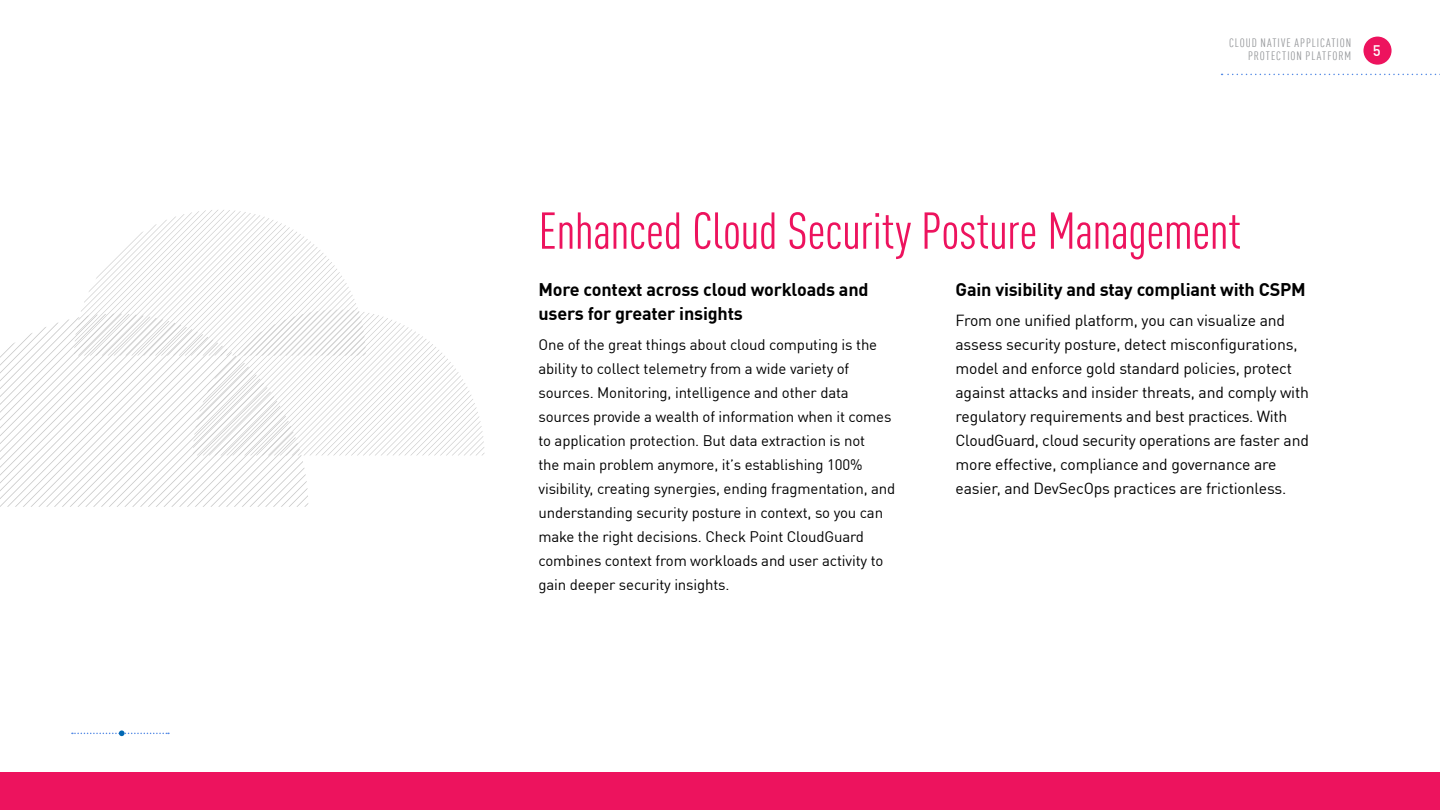
<style>
.page{position:relative;width:1440px;height:810px;background:#fff}
.page>*{position:absolute;margin:0;border:0;box-sizing:border-box;transform-origin:0 0}
.t1{font:condensed 51px "DIN Pro";letter-spacing:-.01em;color:#ed135e}
.t2{font:700 18px/24px "DIN Pro";letter-spacing:-.01em;color:#000}
.t3{font:15.75px/24px "DIN Pro";letter-spacing:-.01em;color:#000}
.t4{font:15px/24px "DIN Pro";letter-spacing:-.01em;color:#000}
.t5{font:500 15px "DIN Pro";color:#fff}
.t6{font:condensed 12px/13.5px "DIN Pro";letter-spacing:.075em;color:#939598;text-align:right}
</style>
<div class="page">
<svg style="left:1222px;top:74px;width:218px;height:1px"></svg>
<div style="left:1363px;top:37px;width:29px;height:28px;background:#ed135e;border-radius:50%"></div>
<svg style="left:72px;top:730px;width:97px;height:6px"></svg>
<svg style="left:0;top:210px;width:484px;height:297px"></svg>
<div style="left:0;top:772px;width:1440px;height:38px;background:#ed135e"></div>
<p class="t6" style="left:1229px;top:35px;width:124px">CLOUD NATIVE APPLICATION<br>PROTECTION PLATFORM</p>
<p class="t5" style="left:1373px;top:39px;width:9px">5</p>
<h1 class="t1" style="left:538px;top:195px;width:704px">Enhanced Cloud Security Posture Management</h1>
<p class="t2" style="left:955px;top:276px;width:352px">Gain visibility and stay compliant with CSPM</p>
<p class="t3" style="left:955px;top:308px;width:355px">From one unified platform, you can visualize and assess security posture, detect misconfigurations, model and enforce gold standard policies, protect against attacks and insider threats, and comply with regulatory requirements and best practices. With CloudGuard, cloud security operations are faster and more effective, compliance and governance are easier, and DevSecOps practices are frictionless.</p>
<p class="t2" style="left:538px;top:276px;width:332px">More context across cloud workloads and users for greater insights</p>
<p class="t4" style="left:538px;top:332px;width:358px">One of the great things about cloud computing is the ability to collect telemetry from a wide variety of sources. Monitoring, intelligence and other data sources provide a wealth of information when it comes to application protection. But data extraction is not<br>the main problem anymore, it’s establishing 100% visibility, creating synergies, ending fragmentation, and understanding security posture in context, so you can make the right decisions. Check Point CloudGuard combines context from workloads and user activity to gain deeper security insights.</p>
</div>
